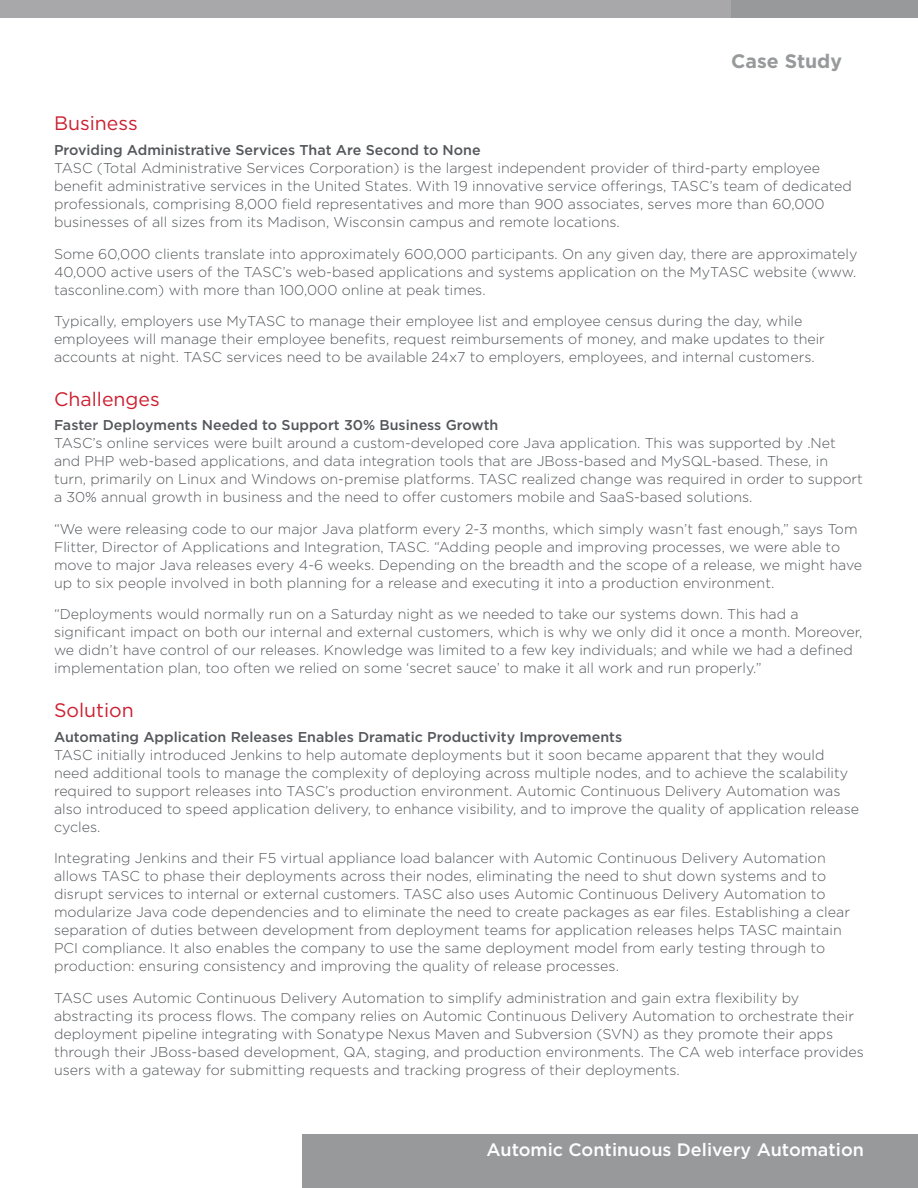
<style>
.page{position:relative;width:918px;height:1188px;background:#fff}
.page>*{position:absolute;margin:0;border:0;box-sizing:border-box;transform-origin:0 0}
.t1{font:19.5px "Gotham";color:#cc2031}
.t2{font:700 19.5px "Gotham";color:#97999b}
.t3{font:500 18px "Gotham";color:#fff}
.t4{font:300 14.25px/18px "Gotham";color:#53565a}
.t5{font:500 14.25px "Gotham";color:#53565a}
</style>
<div class="page">
<div style="left:0;top:0;width:735px;height:18px;background:#a8a8aa"></div>
<div style="left:731px;top:0;width:187px;height:18px;background:#97999b"></div>
<div style="left:302px;top:1134px;width:616px;height:54px;background:#97999b"></div>
<h1 class="t2" style="left:731px;top:48px;width:113px">Case Study</h1>
<h1 class="t1" style="left:54px;top:111px;width:85px">Business</h1>
<p class="t5" style="left:54px;top:141px;width:428px">Providing Administrative Services That Are Second to None</p>
<p class="t4" style="left:54px;top:159px;width:800px">TASC (Total Administrative Services Corporation) is the largest independent provider of third-party employee benefit administrative services in the United States. With 19 innovative service offerings, TASC’s team of dedicated professionals, comprising 8,000 field representatives and more than 900 associates, serves more than 60,000 businesses of all sizes from its Madison, Wisconsin campus and remote locations.</p>
<p class="t4" style="left:54px;top:244px;width:805px;text-align:justify">Some 60,000 clients translate into approximately 600,000 participants. On any given day, there are approximately 40,000 active users of the TASC’s web-based applications and systems application on the MyTASC website (www. tasconline.com) with more than 100,000 online at peak times.</p>
<p class="t4" style="left:54px;top:312px;width:773px">Typically, employers use MyTASC to manage their employee list and employee census during the day, while employees will manage their employee benefits, request reimbursements of money, and make updates to their accounts at night. TASC services need to be available 24x7 to employers, employees, and internal customers.</p>
<h1 class="t1" style="left:54px;top:386px;width:107px">Challenges</h1>
<p class="t5" style="left:54px;top:416px;width:446px">Faster Deployments Needed to Support 30% Business Growth</p>
<p class="t4" style="left:54px;top:434px;width:810px">TASC’s online services were built around a custom-developed core Java application. This was supported by .Net and PHP web-based applications, and data integration tools that are JBoss-based and MySQL-based. These, in turn, primarily on Linux and Windows on-premise platforms. TASC realized change was required in order to support a 30% annual growth in business and the need to offer customers mobile and SaaS-based solutions.</p>
<p class="t4" style="left:54px;top:520px;width:810px">“We were releasing code to our major Java platform every 2-3 months, which simply wasn’t fast enough,” says Tom Flitter, Director of Applications and Integration, TASC. “Adding people and improving processes, we were able to move to major Java releases every 4-6 weeks. Depending on the breadth and the scope of a release, we might have up to six people involved in both planning for a release and executing it into a production environment.</p>
<p class="t4" style="left:54px;top:605px;width:810px">“Deployments would normally run on a Saturday night as we needed to take our systems down. This had a significant impact on both our internal and external customers, which is why we only did it once a month. Moreover, we didn’t have control of our releases. Knowledge was limited to a few key individuals; and while we had a defined implementation plan, too often we relied on some ‘secret sauce’ to make it all work and run properly.”</p>
<h1 class="t1" style="left:54px;top:698px;width:81px">Solution</h1>
<p class="t5" style="left:54px;top:728px;width:570px">Automating Application Releases Enables Dramatic Productivity Improvements</p>
<p class="t4" style="left:54px;top:745px;width:807px">TASC initially introduced Jenkins to help automate deployments but it soon became apparent that they would need additional tools to manage the complexity of deploying across multiple nodes, and to achieve the scalability required to support releases into TASC’s production environment. Automic Continuous Delivery Automation was also introduced to speed application delivery, to enhance visibility, and to improve the quality of application release cycles.</p>
<p class="t4" style="left:54px;top:849px;width:798px">Integrating Jenkins and their F5 virtual appliance load balancer with Automic Continuous Delivery Automation allows TASC to phase their deployments across their nodes, eliminating the need to shut down systems and to disrupt services to internal or external customers. TASC also uses Automic Continuous Delivery Automation to modularize Java code dependencies and to eliminate the need to create packages as ear files. Establishing a clear separation of duties between development from deployment teams for application releases helps TASC maintain PCI compliance. It also enables the company to use the same deployment model from early testing through to production: ensuring consistency and improving the quality of release processes.</p>
<p class="t4" style="left:54px;top:988px;width:812px">TASC uses Automic Continuous Delivery Automation to simplify administration and gain extra flexibility by abstracting its process flows. The company relies on Automic Continuous Delivery Automation to orchestrate their deployment pipeline integrating with Sonatype Nexus Maven and Subversion (SVN) as they promote their apps through their JBoss-based development, QA, staging, and production environments. The CA web interface provides users with a gateway for submitting requests and tracking progress of their deployments.</p>
<p class="t3" style="left:486px;top:1138px;width:379px">Automic Continuous Delivery Automation</p>
</div>
